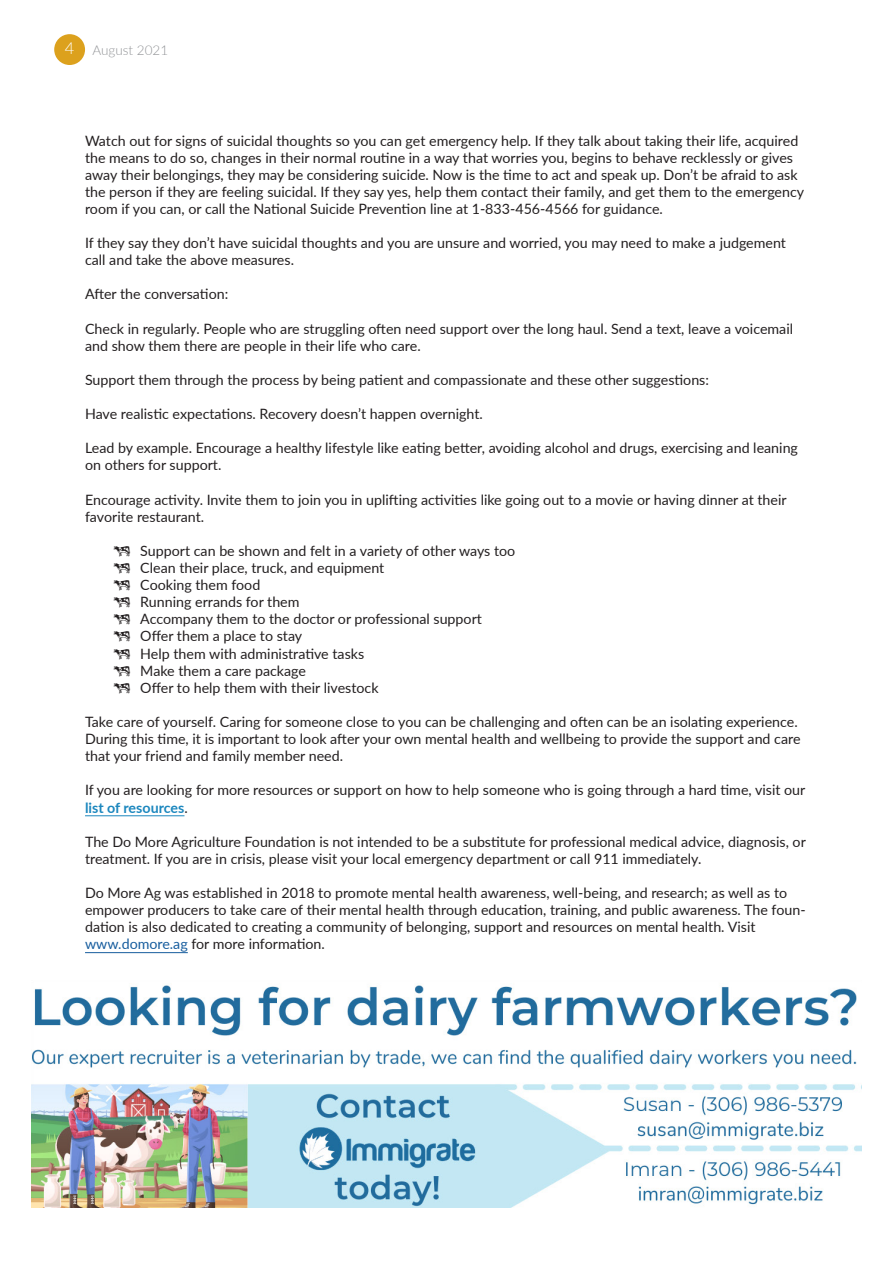
<style>
.page{position:relative;width:893px;height:1263px;background:#fff}
.page>*{position:absolute;margin:0;border:0;box-sizing:border-box;transform-origin:0 0}
.t1{font:300 16.5px "Lato";color:#fff}
.t2{font:14.25px/17.1px "Lato";color:#231f20}
.t3{font:300 13.5px "Lato";color:#939598}
.s1{font-weight:700;color:#1c87be}
.s2{color:#175d9e}
</style>
<div class="page">
<div style="left:54px;top:34px;width:31px;height:31px;background:#dca11d;border-radius:50%"></div>
<hr style="left:85px;top:815px;width:99px;height:1px;background:#1c87be">
<hr style="left:85px;top:952px;width:103px;height:1px;background:#175d9e">
<img style="left:32px;top:985px;width:829px;height:223px">
<p class="t1" style="left:65px;top:37px;width:11px">4</p>
<p class="t3" style="left:93px;top:41px;width:77px">August 2021</p>
<p class="t2" style="left:85px;top:131px;width:721px">Watch out for signs of suicidal thoughts so you can get emergency help. If they talk about taking their life, acquired the means to do so, changes in their normal routine in a way that worries you, begins to behave recklessly or gives away their belongings, they may be considering suicide. Now is the time to act and speak up. Don’t be afraid to ask the person if they are feeling suicidal. If they say yes, help them contact their family, and get them to the emergency room if you can, or call the National Suicide Prevention line at 1-833-456-4566 for guidance.</p>
<p class="t2" style="left:85px;top:234px;width:702px">If they say they don’t have suicidal thoughts and you are unsure and worried, you may need to make a judgement call and take the above measures.</p>
<p class="t2" style="left:85px;top:285px;width:145px">After the conversation:</p>
<p class="t2" style="left:85px;top:319px;width:710px">Check in regularly. People who are struggling often need support over the long haul. Send a text, leave a voicemail and show them there are people in their life who care.</p>
<p class="t2" style="left:85px;top:371px;width:625px">Support them through the process by being patient and compassionate and these other suggestions:</p>
<p class="t2" style="left:85px;top:405px;width:399px">Have realistic expectations. Recovery doesn’t happen overnight.</p>
<p class="t2" style="left:85px;top:439px;width:714px">Lead by example. Encourage a healthy lifestyle like eating better, avoiding alcohol and drugs, exercising and leaning on others for support.</p>
<p class="t2" style="left:85px;top:490px;width:703px">Encourage activity. Invite them to join you in uplifting activities like going out to a movie or having dinner at their favorite restaurant.</p>
<p class="t2" style="left:140px;top:542px;width:376px">Support can be shown and felt in a variety of other ways too</p>
<p class="t2" style="left:140px;top:559px;width:246px">Clean their place, truck, and equipment</p>
<p class="t2" style="left:140px;top:576px;width:122px">Cooking them food</p>
<p class="t2" style="left:140px;top:593px;width:161px">Running errands for them</p>
<p class="t2" style="left:140px;top:610px;width:343px">Accompany them to the doctor or professional support</p>
<p class="t2" style="left:140px;top:627px;width:163px">Offer them a place to stay</p>
<p class="t2" style="left:140px;top:644px;width:225px">Help them with administrative tasks</p>
<p class="t2" style="left:140px;top:661px;width:167px">Make them a care package</p>
<p class="t2" style="left:140px;top:678px;width:240px">Offer to help them with their livestock</p>
<p class="t2" style="left:85px;top:713px;width:717px">Take care of yourself. Caring for someone close to you can be challenging and often can be an isolating experience.<br>During this time, it is important to look after your own mental health and wellbeing to provide the support and care that your friend and family member need.</p>
<p class="t2" style="left:85px;top:781px;width:722px">If you are looking for more resources or support on how to help someone who is going through a hard time, visit our <span class="s1">list of resources</span>.</p>
<p class="t2" style="left:85px;top:832px;width:722px">The Do More Agriculture Foundation is not intended to be a substitute for professional medical advice, diagnosis, or treatment. If you are in crisis, please visit your local emergency department or call 911 immediately.</p>
<p class="t2" style="left:85px;top:884px;width:722px">Do More Ag was established in 2018 to promote mental health awareness, well-being, and research; as well as to empower producers to take care of their mental health through education, training, and public awareness. The foun&shy;dation is also dedicated to creating a community of belonging, support and resources on mental health. Visit</p>
<p class="t2" style="left:85px;top:935px;width:241px"><span class="s2">www.domore.ag</span> for more information.</p>
</div>
